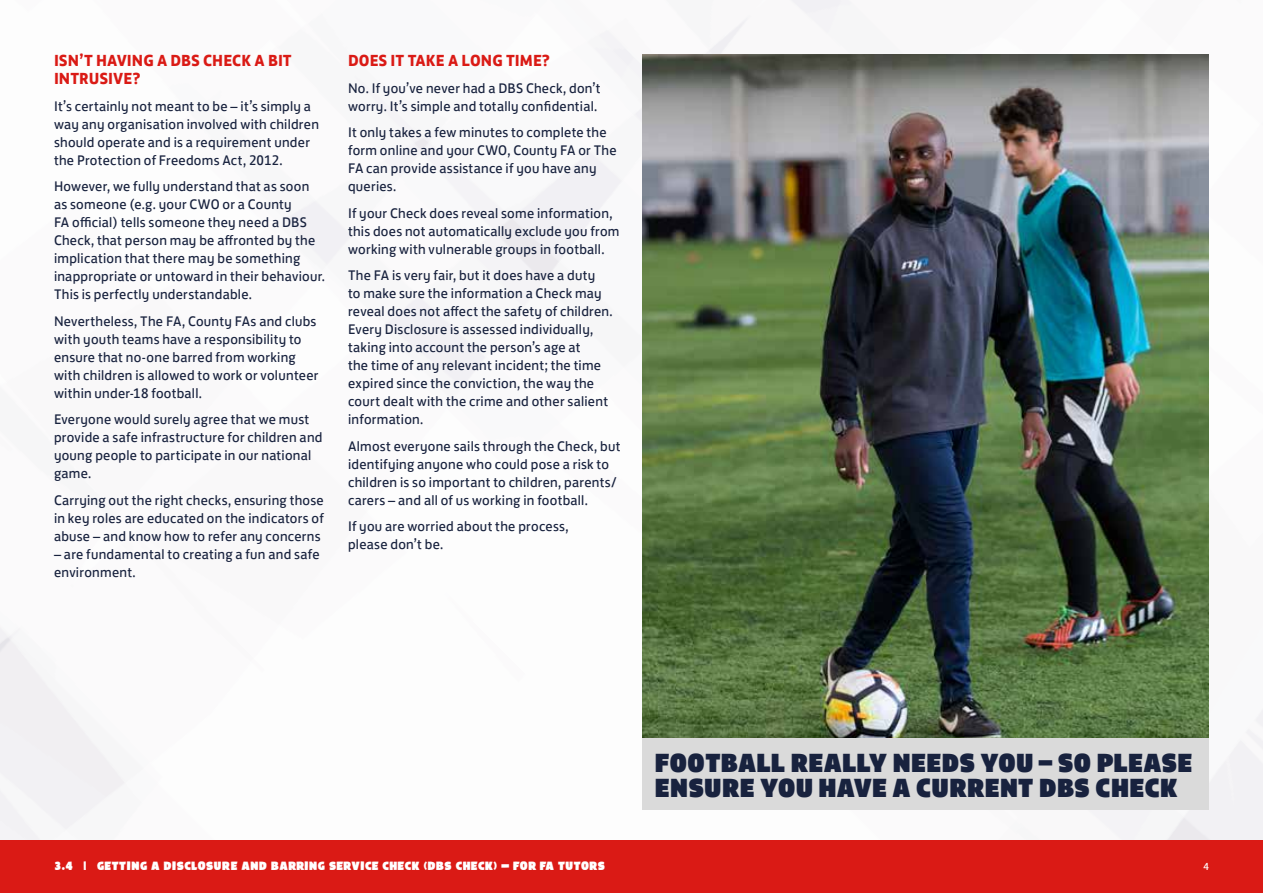
<style>
.page{position:relative;width:1263px;height:893px;background:#fff}
.page>*{position:absolute;margin:0;border:0;box-sizing:border-box;transform-origin:0 0}
.t1{font:27px/25.5px "FS Jack Poster";letter-spacing:.005em;color:#18223e}
.t2{font:700 16.5px/18px "FS Jack";color:#da1a15}
.t3{font:14.25px/18px "FS Jack";letter-spacing:.02em;color:#18223e}
.t4{font:10.5px "FA Brush";letter-spacing:.03em;color:#fff}
.t5{font:10.5px "FS Jack";color:#fff}
</style>
<div class="page">
<img style="left:642px;top:54px;width:567px;height:685px">
<div style="left:642px;top:739px;width:567px;height:71px;background:#dadada"></div>
<div style="left:0;top:840px;width:1263px;height:53px;background:#da1a15"></div>
<p class="t2" style="left:54px;top:51px;width:239px">ISN’T HAVING A DBS CHECK A BIT<br>INTRUSIVE?</p>
<p class="t3" style="left:54px;top:96px;width:266px">It’s certainly not meant to be – it’s simply a way any organisation involved with children should operate and is a requirement under the Protection of Freedoms Act, 2012.</p>
<p class="t3" style="left:54px;top:176px;width:273px">However, we fully understand that as soon as someone (e.g. your CWO or a County<br>FA official) tells someone they need a DBS Check, that person may be affronted by the implication that there may be something inappropriate or untoward in their behaviour.<br>This is perfectly understandable.</p>
<p class="t3" style="left:54px;top:311px;width:266px">Nevertheless, The FA, County FAs and clubs with youth teams have a responsibility to ensure that no-one barred from working with children is allowed to work or volunteer within under-18 football.</p>
<p class="t3" style="left:54px;top:409px;width:270px">Everyone would surely agree that we must provide a safe infrastructure for children and young people to participate in our national game.</p>
<p class="t3" style="left:54px;top:490px;width:271px;text-align:justify">Carrying out the right checks, ensuring those in key roles are educated on the indicators of abuse – and know how to refer any concerns</p>
<p class="t3" style="left:54px;top:544px;width:267px">– are fundamental to creating a fun and safe environment.</p>
<p class="t2" style="left:348px;top:51px;width:203px">DOES IT TAKE A LONG TIME?</p>
<p class="t3" style="left:348px;top:78px;width:254px">No. If you’ve never had a DBS Check, don’t worry. It’s simple and totally confidential.</p>
<p class="t3" style="left:348px;top:122px;width:270px">It only takes a few minutes to complete the form online and your CWO, County FA or The<br>FA can provide assistance if you have any queries.</p>
<p class="t3" style="left:348px;top:203px;width:273px">If your Check does reveal some information, this does not automatically exclude you from working with vulnerable groups in football.</p>
<p class="t3" style="left:348px;top:265px;width:266px">The FA is very fair, but it does have a duty<br>to make sure the information a Check may reveal does not affect the safety of children.<br>Every Disclosure is assessed individually, taking into account the person’s age at<br>the time of any relevant incident; the time expired since the conviction, the way the court dealt with the crime and other salient information.</p>
<p class="t3" style="left:348px;top:436px;width:274px">Almost everyone sails through the Check, but identifying anyone who could pose a risk to children is so important to children, parents/ carers – and all of us working in football.</p>
<p class="t3" style="left:348px;top:516px;width:222px">If you are worried about the process, please don’t be.</p>
<h1 class="t1" style="left:655px;top:749px;width:539px">FOOTBALL REALLY NEEDS YOU – SO PLEASE<br>ENSURE YOU HAVE A CURRENT DBS CHECK</h1>
<p class="t4" style="left:54px;top:862px;width:552px">3.4 | GETTING A DISCLOSURE AND BARRING SERVICE CHECK (DBS CHECK) - FOR FA TUTORS</p>
<p class="t5" style="left:1203px;top:858px;width:7px">4</p>
</div>
